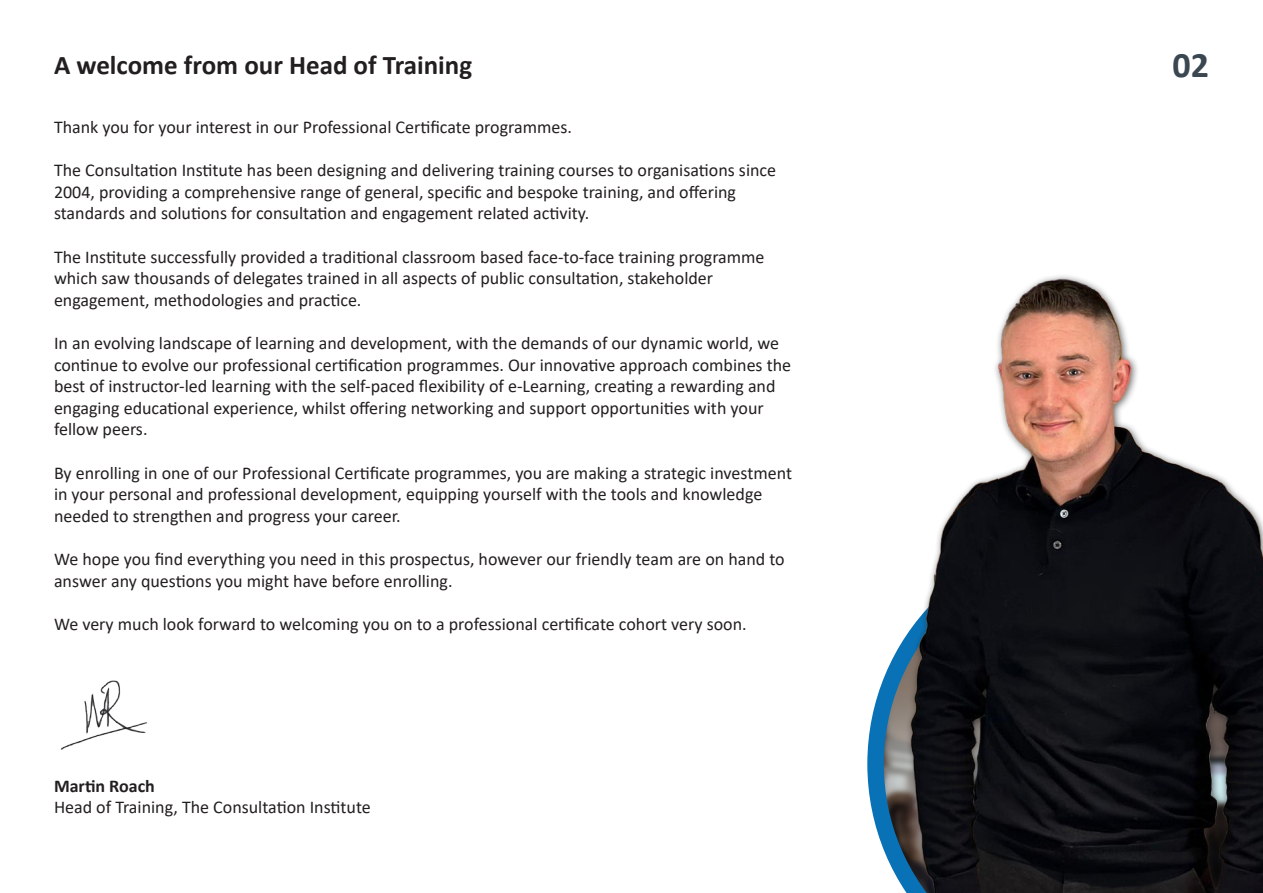
<style>
.page{position:relative;width:1263px;height:893px;background:#fff}
.page>*{position:absolute;margin:0;border:0;box-sizing:border-box;transform-origin:0 0}
.t1{font:700 36px "Calibri";color:#3a4751}
.t2{font:700 27px "Calibri";color:#231f20}
.t3{font:18px/21.6px "Calibri";color:#231f20}
.t4{font:700 18px "Calibri";color:#231f20}
</style>
<div class="page">
<img style="left:60px;top:680px;width:87px;height:70px">
<img style="left:867px;top:275px;width:396px;height:618px">
<h2 class="t2" style="left:54px;top:46px;width:420px">A welcome from our Head of Training</h2>
<h1 class="t1" style="left:1172px;top:43px;width:38px">02</h1>
<p class="t3" style="left:54px;top:116px;width:519px">Thank you for your interest in our Professional Certificate programmes.</p>
<p class="t3" style="left:54px;top:159px;width:724px">The Consultation Institute has been designing and delivering training courses to organisations since<br>2004, providing a comprehensive range of general, specific and bespoke training, and offering standards and solutions for consultation and engagement related activity.</p>
<p class="t3" style="left:54px;top:245px;width:712px">The Institute successfully provided a traditional classroom based face-to-face training programme which saw thousands of delegates trained in all aspects of public consultation, stakeholder engagement, methodologies and practice.</p>
<p class="t3" style="left:54px;top:332px;width:739px">In an evolving landscape of learning and development, with the demands of our dynamic world, we continue to evolve our professional certification programmes. Our innovative approach combines the best of instructor-led learning with the self-paced flexibility of e-Learning, creating a rewarding and engaging educational experience, whilst offering networking and support opportunities with your fellow peers.</p>
<p class="t3" style="left:54px;top:461px;width:739px">By enrolling in one of our Professional Certificate programmes, you are making a strategic investment in your personal and professional development, equipping yourself with the tools and knowledge needed to strengthen and progress your career.</p>
<p class="t3" style="left:54px;top:548px;width:732px">We hope you find everything you need in this prospectus, however our friendly team are on hand to answer any questions you might have before enrolling.</p>
<p class="t3" style="left:54px;top:613px;width:694px">We very much look forward to welcoming you on to a professional certificate cohort very soon.</p>
<p class="t4" style="left:54px;top:773px;width:102px">Martin Roach</p>
<p class="t3" style="left:54px;top:796px;width:318px">Head of Training, The Consultation Institute</p>
</div>
